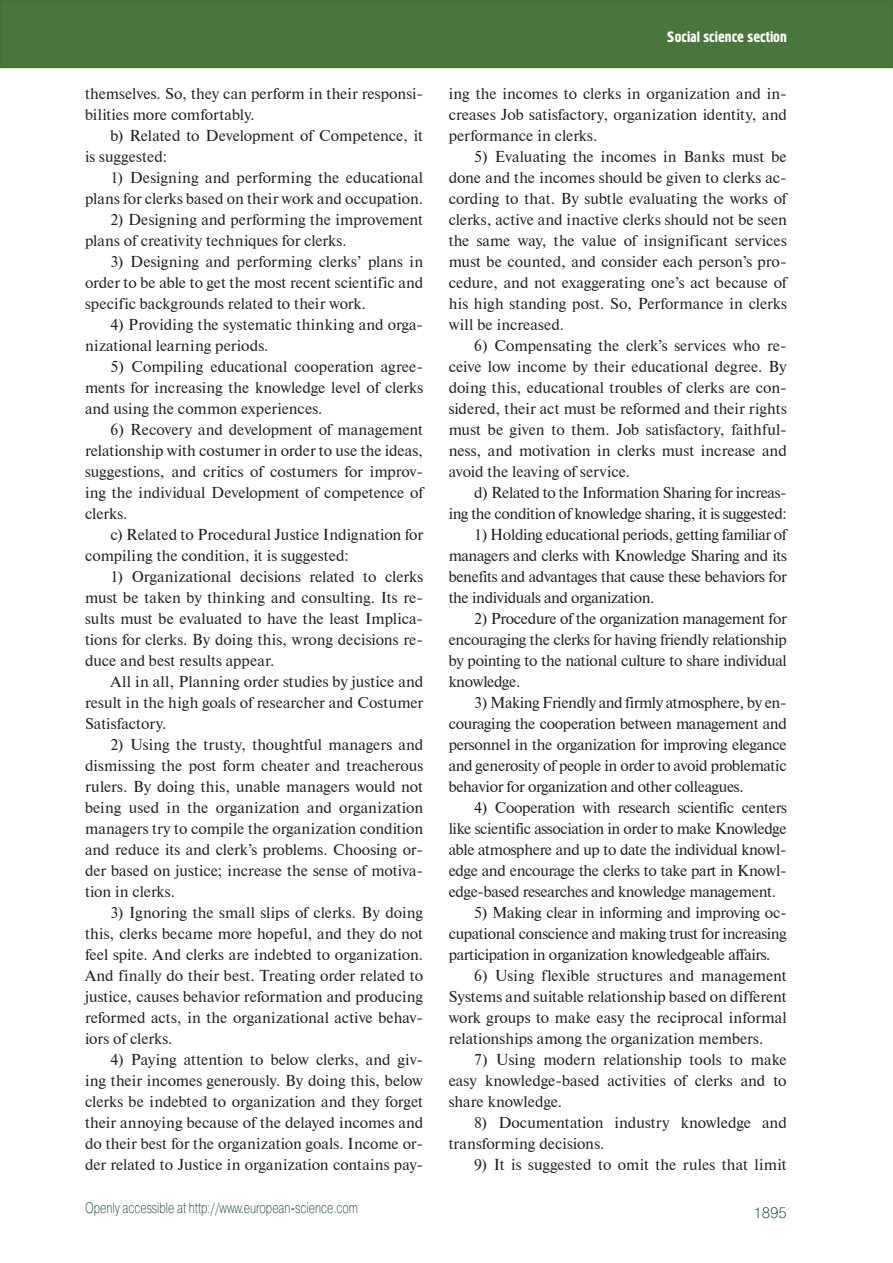
<style>
.page{position:relative;width:893px;height:1263px;background:#fff}
.page>*{position:absolute;margin:0;border:0;box-sizing:border-box;transform-origin:0 0}
.t1{font:15.75px/21px "Newton CTT";letter-spacing:-.005em;color:#231f20;text-align:justify}
.t2{font:15px "Pragmatica Light C";color:#0b3e20;scale:.75 1}
.t3{font:15px "Hermes C";color:#fff}
.t4{font:15px "Pragmatica Light C";color:#0b3e20}
</style>
<div class="page">
<div style="left:1px;top:1px;width:891px;height:66px;background:#4b763b"></div>
<div style="left:0;top:0;width:893px;height:68px;border:2px solid #427235"></div>
<p class="t1" style="left:85px;top:83px;width:340px">themselves. So, they can perform in their responsi&shy;bilities more comfortably.</p>
<p class="t1" style="left:85px;top:125px;width:340px;text-indent:26px">b) Related to Development of Competence, it is suggested:</p>
<p class="t1" style="left:85px;top:167px;width:340px;text-align:right">1) Designing and performing the educational plans for clerks based on their work and occupation.</p>
<p class="t1" style="left:85px;top:209px;width:340px;text-indent:26px">2) Designing and performing the improvement plans of creativity techniques for clerks.</p>
<p class="t1" style="left:85px;top:251px;width:340px;text-indent:26px">3) Designing and performing clerks’ plans in order to be able to get the most recent scientific and specific backgrounds related to their work.</p>
<p class="t1" style="left:85px;top:314px;width:340px;text-indent:26px">4) Providing the systematic thinking and orga&shy;nizational learning periods.</p>
<p class="t1" style="left:85px;top:356px;width:340px;text-indent:26px">5) Compiling educational cooperation agree&shy;ments for increasing the knowledge level of clerks and using the common experiences.</p>
<p class="t1" style="left:85px;top:419px;width:340px;text-indent:26px">6) Recovery and development of management relationship with costumer in order to use the ideas, suggestions, and critics of costumers for improv&shy;ing the individual Development of competence of clerks.</p>
<p class="t1" style="left:85px;top:524px;width:340px;text-indent:26px">c) Related to Procedural Justice Indignation for compiling the condition, it is suggested:</p>
<p class="t1" style="left:85px;top:566px;width:340px;text-indent:26px">1) Organizational decisions related to clerks must be taken by thinking and consulting. Its re&shy;sults must be evaluated to have the least Implica&shy;tions for clerks. By doing this, wrong decisions re&shy;duce and best results appear.</p>
<p class="t1" style="left:85px;top:671px;width:340px;text-indent:26px">All in all, Planning order studies by justice and result in the high goals of researcher and Costumer Satisfactory.</p>
<p class="t1" style="left:85px;top:734px;width:340px;text-indent:26px">2) Using the trusty, thoughtful managers and dismissing the post form cheater and treacherous rulers. By doing this, unable managers would not being used in the organization and organization managers try to compile the organization condition and reduce its and clerk’s problems. Choosing or&shy;der based on justice; increase the sense of motiva&shy;tion in clerks.</p>
<p class="t1" style="left:85px;top:902px;width:340px;text-indent:26px">3) Ignoring the small slips of clerks. By doing this, clerks became more hopeful, and they do not feel spite. And clerks are indebted to organization.<br>And finally do their best. Treating order related to justice, causes behavior reformation and producing reformed acts, in the organizational active behav&shy;iors of clerks.</p>
<p class="t1" style="left:85px;top:1049px;width:340px;text-indent:26px">4) Paying attention to below clerks, and giv&shy;ing their incomes generously. By doing this, below clerks be indebted to organization and they forget their annoying because of the delayed incomes and do their best for the organization goals. Income or&shy;der related to Justice in organization contains pay-</p>
<p class="t2" style="left:85px;top:1202px;width:365px">Openly accessible at http://www.european-science.com</p>
<p class="t3" style="left:667px;top:32px;width:121px">Social science section</p>
<p class="t1" style="left:449px;top:83px;width:340px">ing the incomes to clerks in organization and in&shy;creases Job satisfactory, organization identity, and performance in clerks.</p>
<p class="t1" style="left:449px;top:146px;width:340px;text-indent:26px">5) Evaluating the incomes in Banks must be done and the incomes should be given to clerks ac&shy;cording to that. By subtle evaluating the works of clerks, active and inactive clerks should not be seen the same way, the value of insignificant services must be counted, and consider each person’s pro&shy;cedure, and not exaggerating one’s act because of his high standing post. So, Performance in clerks will be increased.</p>
<p class="t1" style="left:449px;top:335px;width:340px;text-indent:26px">6) Compensating the clerk’s services who re&shy;ceive low income by their educational degree. By doing this, educational troubles of clerks are con&shy;sidered, their act must be reformed and their rights must be given to them. Job satisfactory, faithful&shy;ness, and motivation in clerks must increase and avoid the leaving of service.</p>
<p class="t1" style="left:449px;top:482px;width:340px;text-align:right">d) Related to the Information Sharing for increas-<br>ing the condition of knowledge sharing, it is suggested:</p>
<p class="t1" style="left:449px;top:524px;width:340px;text-indent:26px">1) Holding educational periods, getting familiar of managers and clerks with Knowledge Sharing and its benefits and advantages that cause these behaviors for the individuals and organization.</p>
<p class="t1" style="left:449px;top:608px;width:340px;text-indent:26px">2) Procedure of the organization management for encouraging the clerks for having friendly relationship by pointing to the national culture to share individual knowledge.</p>
<p class="t1" style="left:449px;top:692px;width:340px;text-indent:26px">3) Making Friendly and firmly atmosphere, by en&shy;couraging the cooperation between management and personnel in the organization for improving elegance and generosity of people in order to avoid problematic behavior for organization and other colleagues.</p>
<p class="t1" style="left:449px;top:797px;width:340px;text-indent:26px">4) Cooperation with research scientific centers like scientific association in order to make Knowledge able atmosphere and up to date the individual knowl&shy;edge and encourage the clerks to take part in Knowl&shy;edge-based researches and knowledge management.</p>
<p class="t1" style="left:449px;top:902px;width:340px;text-indent:26px">5) Making clear in informing and improving oc&shy;cupational conscience and making trust for increasing participation in organization knowledgeable affairs.</p>
<p class="t1" style="left:449px;top:965px;width:340px;text-indent:26px">6) Using flexible structures and management Systems and suitable relationship based on different work groups to make easy the reciprocal informal relationships among the organization members.</p>
<p class="t1" style="left:449px;top:1049px;width:340px;text-indent:26px">7) Using modern relationship tools to make easy knowledge-based activities of clerks and to share knowledge.</p>
<p class="t1" style="left:449px;top:1112px;width:340px;text-indent:26px">8) Documentation industry knowledge and transforming decisions.</p>
<p class="t1" style="left:474px;top:1154px;width:314px">9) It is suggested to omit the rules that limit</p>
<p class="t4" style="left:753px;top:1208px;width:35px">1895</p>
</div>
